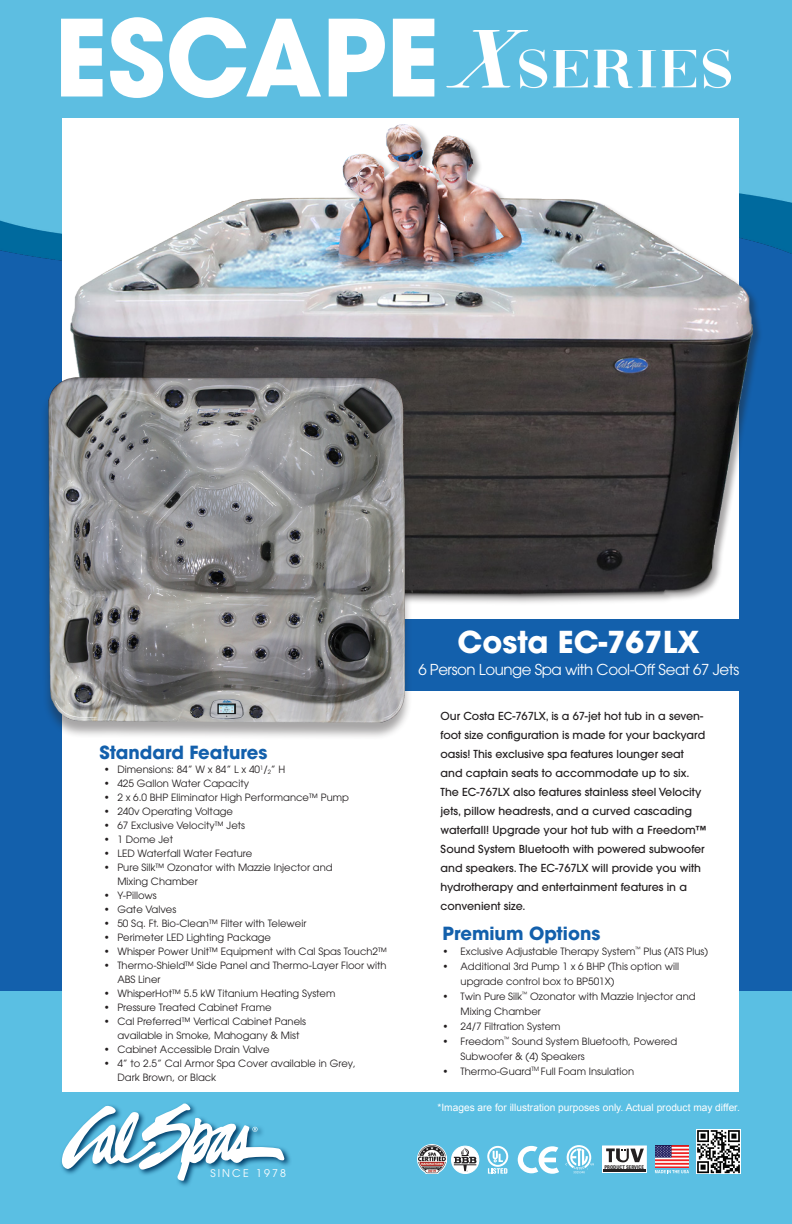
<style>
.page{position:relative;width:792px;height:1224px;background:#1360ac}
.page>*{position:absolute;margin:0;border:0;box-sizing:border-box;transform-origin:0 0}
.t1{font:700 105.2px "ITC Avant Garde Pro";color:#fff;scale:.96 1}
.t2{font:700 30px "ITC Avant Garde Pro";color:#fff}
.t3{font:700 18px "ITC Avant Garde Pro";color:#1360ac}
.t4{font:15px "ITC Avant Garde Pro";letter-spacing:-.03em;color:#fff}
.t5{font:500 11px/19px "ITC Avant Garde Pro";color:#231f20}
.t6{font:10.6px "ITC Avant Garde Pro";letter-spacing:.2em;color:#fff}
.t7{font:10.1px "Arial";color:#fff}
.t8{font:10px/14px "ITC Avant Garde Pro";color:#231f20}
.t9{font:700 condensed 5.2px "Univers";color:#231f20}
.s1{font-size:5.8px}
</style>
<div class="page">
<div style="left:0;top:0;width:792px;height:261px;background:#5dbee1"></div>
<div style="left:0;top:992px;width:792px;height:232px;background:#5abfe3"></div>
<svg style="left:604px;top:1148px;width:40px;height:22px"></svg>
<div style="left:602px;top:1146px;width:44px;height:27px;border:1px solid #fff"></div>
<svg style="left:606px;top:1148px;width:38px;height:14px"></svg>
<hr style="left:604px;top:1164px;width:40px;height:1px;background:#fff">
<hr style="left:603px;top:1170px;width:43px;height:2px;background:#231f20">
<img style="left:418px;top:1145px;width:29px;height:29px">
<svg style="left:487px;top:1146px;width:21px;height:28px"></svg>
<svg style="left:518px;top:1146px;width:41px;height:28px"></svg>
<svg style="left:566px;top:1145px;width:28px;height:28px"></svg>
<svg style="left:452px;top:1146px;width:27px;height:28px"></svg>
<div style="left:451px;top:1146px;width:28px;height:28px;border:1px solid #fff;border-radius:50%"></div>
<svg style="left:454px;top:1148px;width:23px;height:24px"></svg>
<img style="left:696px;top:1130px;width:44px;height:44px">
<img style="left:655px;top:1145px;width:34px;height:23px">
<svg style="left:655px;top:1170px;width:34px;height:3px"></svg>
<svg style="left:62px;top:1103px;width:223px;height:79px"></svg>
<div style="left:62px;top:118px;width:676px;height:974px;background:#fff"></div>
<div style="left:180px;top:619px;width:559px;height:72px;background:#1360ac"></div>
<img style="left:447px;top:31px;width:284px;height:57px">
<img style="left:62px;top:98px;width:694px;height:521px">
<div style="left:41px;top:380px;width:372px;height:360px;background:#231f20;opacity:.4"></div>
<img style="left:41px;top:368px;width:369px;height:367px">
<p class="t1" style="left:54px;top:-13px;width:403px">ESCAPE</p>
<p class="t3" style="left:99px;top:741px;width:170px">Standard Features</p>
<p class="t8" style="left:104px;top:762px;width:183px">• Dimensions: 84” W x 84” L x 40<sup>1</sup>/<span class="s1">2</span>” H</p>
<p class="t8" style="left:104px;top:776px;width:147px">• 425 Gallon Water Capacity</p>
<p class="t8" style="left:104px;top:790px;width:247px">• 2 x 6.0 BHP Eliminator High Performance™ Pump</p>
<p class="t8" style="left:104px;top:804px;width:131px">• 240v Operating Voltage</p>
<p class="t8" style="left:104px;top:818px;width:143px">• 67 Exclusive Velocity™ Jets</p>
<p class="t8" style="left:104px;top:832px;width:71px">• 1 Dome Jet</p>
<p class="t8" style="left:104px;top:846px;width:150px">• LED Waterfall Water Feature</p>
<p class="t8" style="left:117px;top:860px;width:217px;text-indent:-14px">• Pure Silk™ Ozonator with Mazzie Injector and<br>Mixing Chamber</p>
<p class="t8" style="left:104px;top:888px;width:54px">• Y-Pillows</p>
<p class="t8" style="left:104px;top:902px;width:74px">• Gate Valves</p>
<p class="t8" style="left:104px;top:916px;width:204px">• 50 Sq. Ft. Bio-Clean™ Filter with Teleweir</p>
<p class="t8" style="left:104px;top:930px;width:169px">• Perimeter LED Lighting Package</p>
<p class="t8" style="left:104px;top:944px;width:285px">• Whisper Power Unit™ Equipment with Cal Spas Touch2™</p>
<p class="t8" style="left:117px;top:958px;width:271px;text-indent:-14px">• Thermo-Shield™ Side Panel and Thermo-Layer Floor with<br>ABS Liner</p>
<p class="t8" style="left:104px;top:986px;width:233px">• WhisperHot™ 5.5 kW Titanium Heating System</p>
<p class="t8" style="left:104px;top:1000px;width:169px">• Pressure Treated Cabinet Frame</p>
<p class="t8" style="left:117px;top:1014px;width:190px;text-indent:-14px">• Cal Preferred™ Vertical Cabinet Panels available in Smoke, Mahogany &amp; Mist</p>
<p class="t8" style="left:104px;top:1042px;width:167px">• Cabinet Accessible Drain Valve</p>
<p class="t8" style="left:117px;top:1056px;width:240px;text-indent:-14px">• 4” to 2.5” Cal Armor Spa Cover available in Grey,<br>Dark Brown, or Black</p>
<p class="t6" style="left:210px;top:1167px;width:77px">SINCE 1978</p>
<p class="t2" style="left:457px;top:622px;width:244px">Costa EC-767LX</p>
<p class="t4" style="left:418px;top:661px;width:322px">6 Person Lounge Spa with Cool-Off Seat 67 Jets</p>
<p class="t5" style="left:441px;top:707px;width:268px">Our Costa EC-767LX, is a 67-jet hot tub in a seven&shy;foot size configuration is made for your backyard oasis! This exclusive spa features lounger seat and captain seats to accommodate up to six.<br>The EC-767LX also features stainless steel Velocity jets, pillow headrests, and a curved cascading waterfall! Upgrade your hot tub with a Freedom™ Sound System Bluetooth with powered subwoofer and speakers. The EC-767LX will provide you with hydrotherapy and entertainment features in a convenient size.</p>
<p class="t3" style="left:443px;top:921px;width:159px">Premium Options</p>
<p class="t8" style="left:443px;top:944px;width:267px">• Exclusive Adjustable Therapy System<sup>™</sup> Plus (ATS Plus)</p>
<p class="t8" style="left:461px;top:958px;width:220px;line-height:15px;text-indent:-18px">• Additional 3rd Pump 1 x 6 BHP (This option will upgrade control box to BP501X)</p>
<p class="t8" style="left:461px;top:988px;width:237px;line-height:15px;text-indent:-18px">• Twin Pure Silk<sup>™</sup> Ozonator with Mazzie Injector and<br>Mixing Chamber</p>
<p class="t8" style="left:443px;top:1019px;width:120px">• 24/7 Filtration System</p>
<p class="t8" style="left:461px;top:1033px;width:218px;line-height:15px;text-indent:-18px">• Freedom<sup>™</sup> Sound System Bluetooth, Powered<br>Subwoofer &amp; (4) Speakers</p>
<p class="t8" style="left:443px;top:1064px;width:193px">• Thermo-Guard<sup>TM</sup> Full Foam Insulation</p>
<p class="t7" style="left:438px;top:1101px;width:304px">*Images are for illustration purposes only. Actual product may differ.</p>
<p class="t9" style="left:604px;top:1164px;width:41px">PRODUCT SERVICE</p>
</div>
